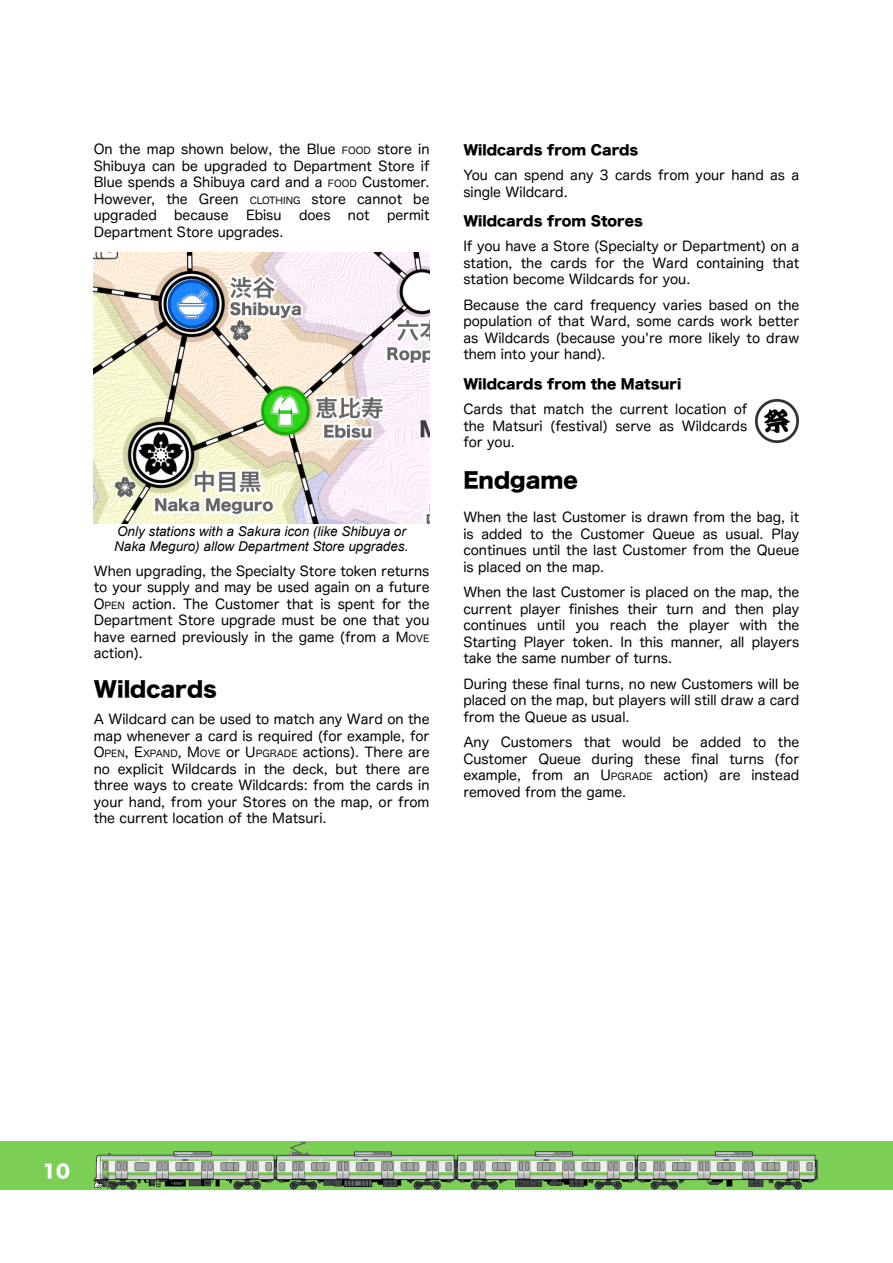
<style>
.page{position:relative;width:893px;height:1263px;background:#fff}
.page>*{position:absolute;margin:0;border:0;box-sizing:border-box;transform-origin:0 0}
.t1{font:21px "Hira Kaku Std W8";color:#000}
.t2{font:18px "Hira Kaku Std N W8";color:#fff}
.t3{font:13.5px/16.5px "Hira Maru Pro N W4";color:#000;text-align:justify}
.t4{font:italic 13.5px/15.5px "Arial";color:#000}
.t5{font:13.5px "Hira Kaku Std W8";color:#000}
.s1{font-size:9.6px}
.s2{font-size:15px}
</style>
<div class="page">
<div style="left:0;top:1141px;width:893px;height:49px;background:#7bcf54"></div>
<img style="left:94px;top:1151px;width:181px;height:39px">
<img style="left:457px;top:1151px;width:361px;height:39px">
<img style="left:275px;top:1142px;width:182px;height:48px">
<img style="left:93px;top:253px;width:337px;height:270px">
<img style="left:756px;top:399px;width:42px;height:43px">
<p class="t3" style="left:94px;top:141px;width:337px">On the map shown below, the Blue <span class="s1">FOOD</span> store in Shibuya can be upgraded to Department Store if Blue spends a Shibuya card and a <span class="s1">FOOD</span> Customer.<br>However, the Green <span class="s1">CLOTHING</span> store cannot be upgraded</p>
<p class="t3" style="left:174px;top:207px;width:56px">because</p>
<p class="t3" style="left:246px;top:207px;width:37px">Ebisu</p>
<p class="t3" style="left:299px;top:207px;width:33px">does</p>
<p class="t3" style="left:348px;top:207px;width:23px">not</p>
<p class="t3" style="left:387px;top:207px;width:44px">permit</p>
<p class="t3" style="left:94px;top:223px;width:191px">Department Store upgrades.</p>
<p class="t4" style="left:114px;top:525px;width:296px">Only stations with a Sakura icon (like Shibuya or<br>Naka Meguro) allow Department Store upgrades<span class="s2">.</span></p>
<p class="t3" style="left:94px;top:562px;width:337px">When upgrading, the Specialty Store token returns to your supply and may be used again on a future O<span class="s1">PEN</span> action. The Customer that is spent for the Department Store upgrade must be one that you have earned previously in the game (from a M<span class="s1">OVE </span>action).</p>
<h1 class="t1" style="left:94px;top:679px;width:125px">Wildcards</h1>
<p class="t3" style="left:94px;top:711px;width:337px">A Wildcard can be used to match any Ward on the map whenever a card is required (for example, for O<span class="s1">PEN</span>, E<span class="s1">XPAND</span>, M<span class="s1">OVE</span> or U<span class="s1">PGRADE</span> actions). There are no explicit Wildcards in the deck, but there are three ways to create Wildcards: from the cards in your hand, from your Stores on the map, or from the current location of the Matsuri.</p>
<p class="t5" style="left:463px;top:143px;width:177px">Wildcards from Cards</p>
<p class="t3" style="left:463px;top:167px;width:337px">You can spend any 3 cards from your hand as a single Wildcard.</p>
<p class="t5" style="left:463px;top:214px;width:181px">Wildcards from Stores</p>
<p class="t3" style="left:463px;top:238px;width:337px">If you have a Store (Specialty or Department) on a station, the cards for the Ward containing that station become Wildcards for you.</p>
<p class="t3" style="left:463px;top:296px;width:337px">Because the card frequency varies based on the population of that Ward, some cards work better as Wildcards (because you're more likely to draw them into your hand).</p>
<p class="t5" style="left:463px;top:377px;width:219px">Wildcards from the Matsuri</p>
<p class="t3" style="left:463px;top:401px;width:285px">Cards that match the current location of the Matsuri (festival) serve as Wildcards for you.</p>
<h1 class="t1" style="left:463px;top:469px;width:116px">Endgame</h1>
<p class="t3" style="left:463px;top:509px;width:337px">When the last Customer is drawn from the bag, it is added to the Customer Queue as usual. Play continues until the last Customer from the Queue is placed on the map.</p>
<p class="t3" style="left:463px;top:584px;width:337px">When the last Customer is placed on the map, the current player finishes their turn and then play continues until you reach the player with the Starting Player token. In this manner, all players take the same number of turns.</p>
<p class="t3" style="left:463px;top:675px;width:337px">During these final turns, no new Customers will be placed on the map, but players will still draw a card from the Queue as usual.</p>
<p class="t3" style="left:463px;top:734px;width:337px">Any Customers that would be added to the Customer Queue during these final turns (for example, from an U<span class="s1">PGRADE</span> action) are instead removed from the game.</p>
<h2 class="t2" style="left:42px;top:1162px;width:29px">10</h2>
</div>
